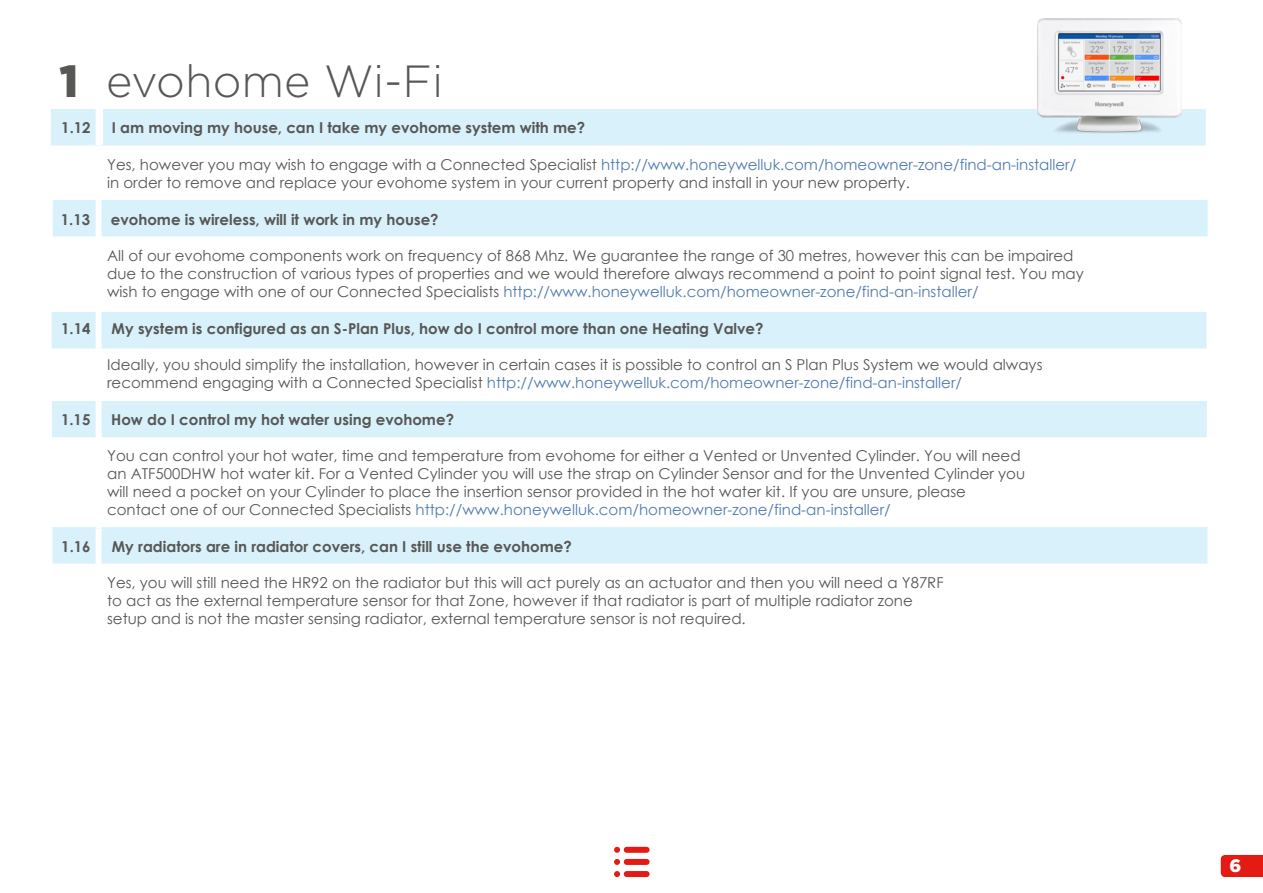
<style>
.page{position:relative;width:1263px;height:893px;background:#fff}
.page>*{position:absolute;margin:0;border:0;box-sizing:border-box;transform-origin:0 0}
.t1{font:300 45px "Gotham";color:#575756}
.t2{font:900 18px "Gotham";color:#fff}
.t3{font:15px/18px "Century Gothic";color:#575756}
.t4{font:700 15px "Century Gothic";color:#575756}
.s1{font-weight:900}
.s2{color:#4e7cb0}
</style>
<div class="page">
<svg style="left:1221px;top:855px;width:42px;height:22px"></svg>
<div style="left:53px;top:528px;width:1154px;height:36px;background:#d9f1fb"></div>
<div style="left:52px;top:401px;width:1155px;height:36px;background:#d9f1fb"></div>
<div style="left:52px;top:313px;width:1154px;height:35px;background:#d9f1fb"></div>
<div style="left:53px;top:201px;width:1155px;height:35px;background:#d9f1fb"></div>
<div style="left:51px;top:110px;width:1155px;height:35px;background:#d9f1fb"></div>
<div style="left:97px;top:108px;width:6px;height:36px;background:#fff"></div>
<div style="left:96px;top:147px;width:6px;height:55px;background:#fff"></div>
<div style="left:96px;top:202px;width:6px;height:36px;background:#fff"></div>
<div style="left:96px;top:311px;width:6px;height:36px;background:#fff"></div>
<div style="left:96px;top:347px;width:6px;height:55px;background:#fff"></div>
<div style="left:96px;top:402px;width:6px;height:36px;background:#fff"></div>
<div style="left:96px;top:438px;width:6px;height:91px;background:#fff"></div>
<div style="left:96px;top:529px;width:6px;height:36px;background:#fff"></div>
<img style="left:1037px;top:18px;width:144px;height:122px">
<div style="left:627px;top:847px;width:20px;height:6px;background:#e41b13"></div>
<div style="left:627px;top:859px;width:20px;height:6px;background:#e41b13"></div>
<div style="left:627px;top:871px;width:20px;height:6px;background:#e41b13"></div>
<svg style="left:614px;top:859px;width:6px;height:6px"></svg>
<svg style="left:614px;top:847px;width:6px;height:6px"></svg>
<svg style="left:614px;top:871px;width:6px;height:6px"></svg>
<div style="left:96px;top:109px;width:6px;height:36px;background:#fff"></div>
<h1 class="t1" style="left:60px;top:56px;width:385px"><span class="s1">1</span> evohome Wi-Fi</h1>
<p class="t4" style="left:61px;top:116px;width:31px">1.12</p>
<p class="t4" style="left:112px;top:116px;width:475px">I am moving my house, can I take my evohome system with me?</p>
<p class="t3" style="left:107px;top:156px;width:971px">Yes, however you may wish to engage with a Connected Specialist <span class="s2">http://www.honeywelluk.com/homeowner-zone/find-an-installer/ </span>in order to remove and replace your evohome system in your current property and install in your new property.</p>
<p class="t4" style="left:61px;top:208px;width:31px">1.13</p>
<p class="t4" style="left:111px;top:208px;width:329px">evohome is wireless, will it work in my house?</p>
<p class="t3" style="left:107px;top:247px;width:978px">All of our evohome components work on frequency of 868 Mhz. We guarantee the range of 30 metres, however this can be impaired due to the construction of various types of properties and we would therefore always recommend a point to point signal test. You may wish to engage with one of our Connected Specialists <span class="s2">http://www.honeywelluk.com/homeowner-zone/find-an-installer/</span></p>
<p class="t4" style="left:61px;top:317px;width:31px">1.14</p>
<p class="t4" style="left:112px;top:317px;width:653px">My system is configured as an S-Plan Plus, how do I control more than one Heating Valve?</p>
<p class="t3" style="left:107px;top:356px;width:937px">Ideally, you should simplify the installation, however in certain cases it is possible to control an S Plan Plus System we would always recommend engaging with a Connected Specialist <span class="s2">http://www.honeywelluk.com/homeowner-zone/find-an-installer/</span></p>
<p class="t4" style="left:61px;top:408px;width:31px">1.15</p>
<p class="t4" style="left:111px;top:408px;width:344px">How do I control my hot water using evohome?</p>
<p class="t3" style="left:107px;top:447px;width:919px">You can control your hot water, time and temperature from evohome for either a Vented or Unvented Cylinder. You will need an ATF500DHW hot water kit. For a Vented Cylinder you will use the strap on Cylinder Sensor and for the Unvented Cylinder you will need a pocket on your Cylinder to place the insertion sensor provided in the hot water kit. If you are unsure, please contact one of our Connected Specialists <span class="s2">http://www.honeywelluk.com/homeowner-zone/find-an-installer/</span></p>
<p class="t4" style="left:61px;top:535px;width:31px">1.16</p>
<p class="t4" style="left:112px;top:535px;width:461px">My radiators are in radiator covers, can I still use the evohome?</p>
<p class="t3" style="left:107px;top:573px;width:838px">Yes, you will still need the HR92 on the radiator but this will act purely as an actuator and then you will need a Y87RF to act as the external temperature sensor for that Zone, however if that radiator is part of multiple radiator zone setup and is not the master sensing radiator, external temperature sensor is not required.</p>
<p class="t2" style="left:1229px;top:855px;width:13px">6</p>
</div>
